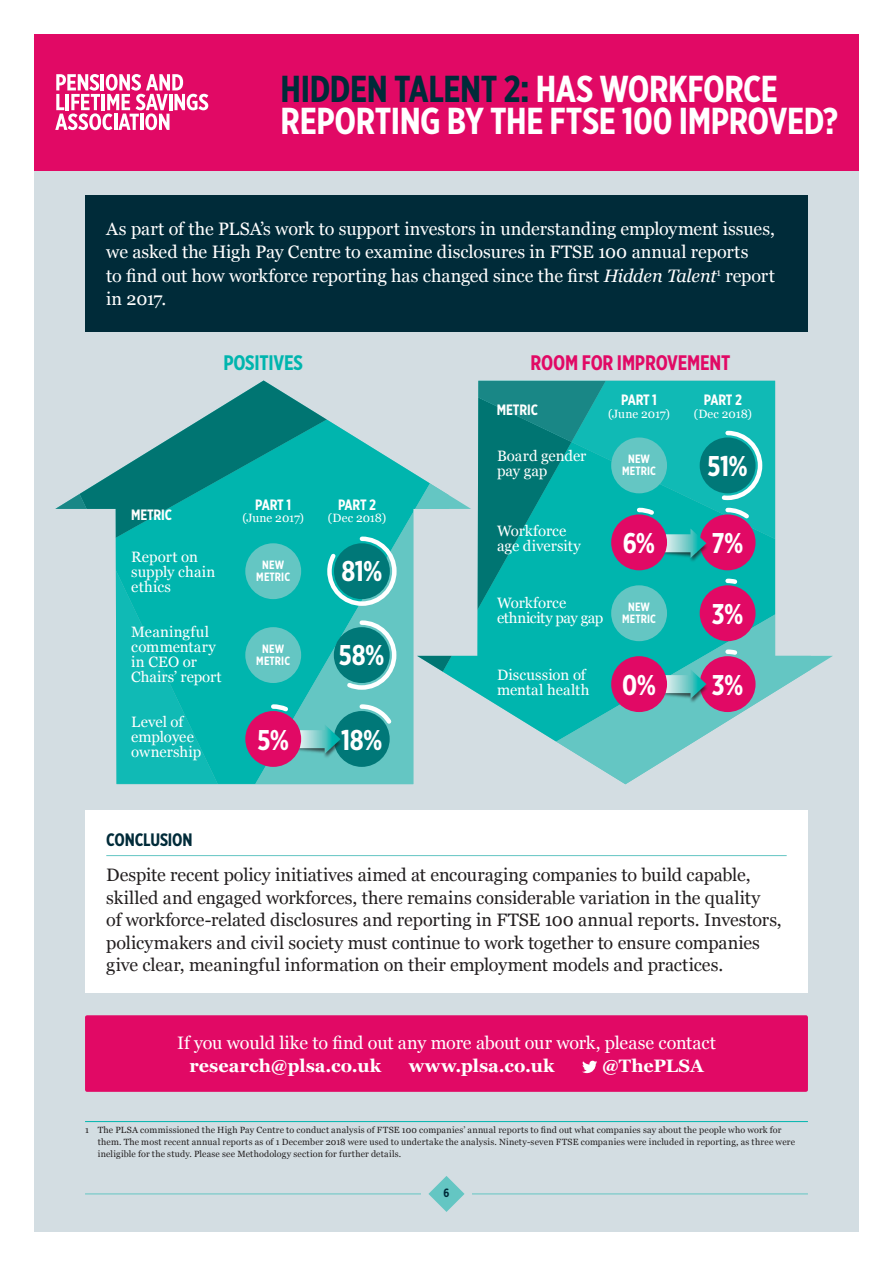
<style>
.page{position:relative;width:893px;height:1263px;background:#fff}
.page>*{position:absolute;margin:0;border:0;box-sizing:border-box;transform-origin:0 0}
.t1{font:700 37.5px/31.8px "Gotham X Narrow";letter-spacing:-.01em;color:#fff}
.t2{font:700 28.5px "Gotham X Narrow";letter-spacing:-.015em;color:#fff}
.t3{font:700 21px "Gotham X Narrow";letter-spacing:-.01em;color:#e10965}
.t4{font:700 21px "Gotham X Narrow";letter-spacing:-.01em;color:#00b5ae}
.t5{font:18px/22.5px "Georgia";letter-spacing:-.005em;color:#231f20}
.t6{font:18px/23.4px "Georgia";letter-spacing:-.005em;color:#fff}
.t7{font:700 18px "Georgia";letter-spacing:.005em;color:#fff}
.t8{font:700 18px "Gotham X Narrow";letter-spacing:-.01em;color:#002b39}
.t9{font:15px/15px "Georgia";letter-spacing:-.005em;color:#fff}
.t10{font:700 15px "Gotham X Narrow";letter-spacing:-.01em;color:#fff}
.t11{font:12px "Georgia";color:#fff}
.t12{font:700 12px/12px "Gotham X Narrow";letter-spacing:.01em;color:#fff;text-align:center}
.t13{font:700 12px "Gotham X Narrow";color:#002b39}
.t14{font:9px/11.7px "Georgia";letter-spacing:.02em;color:#231f20}
.s1{color:#002b39}
.s2{font-style:italic}
</style>
<div class="page">
<div style="left:34px;top:37px;width:825px;height:1195px;background:#d3dde2"></div>
<div style="left:85px;top:196px;width:723px;height:136px;background:#002b39"></div>
<div style="left:85px;top:810px;width:723px;height:183px;background:#fff"></div>
<hr style="left:85px;top:1121px;width:723px;height:1px;background:#00b5ae">
<div style="left:34px;top:34px;width:825px;height:136px;background:#e10965"></div>
<svg style="left:55px;top:74px;width:153px;height:56px"></svg>
<div style="left:85px;top:1015px;width:723px;height:77px;background:#e10965;border-radius:2px"></div>
<svg style="left:582px;top:1061px;width:15px;height:12px"></svg>
<hr style="left:106px;top:855px;width:681px;height:1px;background:#64c6c3">
<svg style="left:55px;top:380px;width:321px;height:404px"></svg>
<svg style="left:185px;top:450px;width:232px;height:334px;background:#18b6b1"></svg>
<svg style="left:417px;top:381px;width:359px;height:312px"></svg>
<svg style="left:477px;top:524px;width:356px;height:260px"></svg>
<svg style="left:357px;top:702px;width:38px;height:26px"></svg>
<div style="left:334px;top:711px;width:56px;height:56px;background:#007878;border-radius:50%"></div>
<svg style="left:344px;top:618px;width:55px;height:74px;background:#8cd5d2"></svg>
<div style="left:334px;top:627px;width:56px;height:56px;background:#007878;border-radius:50%"></div>
<svg style="left:325px;top:534px;width:74px;height:74px;background:#59cbc7"></svg>
<div style="left:334px;top:543px;width:56px;height:56px;background:#007878;border-radius:50%"></div>
<div style="left:295px;top:736px;width:47px;height:23px;background:#231f20;opacity:.75"></div>
<svg style="left:298px;top:724px;width:43px;height:30px"></svg>
<div style="left:245px;top:711px;width:56px;height:56px;background:#e10965;border-radius:50%"></div>
<svg style="left:269px;top:702px;width:23px;height:13px"></svg>
<svg style="left:723px;top:576px;width:17px;height:11px"></svg>
<div style="left:700px;top:585px;width:55px;height:56px;background:#e10965;border-radius:50%"></div>
<svg style="left:723px;top:647px;width:17px;height:11px"></svg>
<div style="left:700px;top:656px;width:55px;height:56px;background:#e10965;border-radius:50%"></div>
<div style="left:700px;top:514px;width:55px;height:56px;background:#e10965;border-radius:50%"></div>
<div style="left:661px;top:540px;width:47px;height:23px;background:#231f20;opacity:.75"></div>
<svg style="left:663px;top:528px;width:43px;height:30px"></svg>
<div style="left:661px;top:681px;width:47px;height:23px;background:#231f20;opacity:.75"></div>
<svg style="left:663px;top:669px;width:43px;height:30px"></svg>
<div style="left:611px;top:656px;width:56px;height:56px;background:#e10965;border-radius:50%"></div>
<div style="left:611px;top:514px;width:56px;height:56px;background:#e10965;border-radius:50%"></div>
<svg style="left:635px;top:505px;width:23px;height:13px"></svg>
<svg style="left:719px;top:428px;width:45px;height:94px;background:#54bec0"></svg>
<div style="left:700px;top:437px;width:55px;height:56px;background:#007878;border-radius:50%"></div>
<div style="left:245px;top:627px;width:56px;height:56px;background:#64c6c3;border-radius:50%"></div>
<div style="left:245px;top:543px;width:56px;height:56px;background:#64c6c3;border-radius:50%"></div>
<div style="left:611px;top:437px;width:56px;height:56px;background:#64c6c3;border-radius:50%"></div>
<div style="left:611px;top:585px;width:56px;height:56px;background:#64c6c3;border-radius:50%"></div>
<hr style="left:85px;top:1193px;width:336px;height:1px;background:#64c6c3">
<svg style="left:428px;top:1176px;width:36px;height:36px"></svg>
<hr style="left:472px;top:1193px;width:336px;height:1px;background:#64c6c3">
<h1 class="t1" style="left:281px;top:73px;width:559px"><span class="s1">HIDDEN TALENT 2:</span> HAS WORKFORCE<br>REPORTING BY THE FTSE 100 IMPROVED?</h1>
<p class="t6" style="left:106px;top:216px;width:670px">As part of the PLSA’s work to support investors in understanding employment issues, we asked the High Pay Centre to examine disclosures in FTSE 100 annual reports<br>to find out how workforce reporting has changed since the first <span class="s2">Hidden Talent</span><sup>1</sup> report in 2017.</p>
<p class="t4" style="left:223px;top:349px;width:81px">POSITIVES</p>
<p class="t3" style="left:531px;top:349px;width:201px">ROOM FOR IMPROVEMENT</p>
<p class="t10" style="left:131px;top:505px;width:42px">METRIC</p>
<p class="t9" style="left:131px;top:548px;width:85px">Report on supply chain ethics</p>
<p class="t9" style="left:131px;top:623px;width:92px">Meaningful commentary in CEO or<br>Chairs’ report</p>
<p class="t9" style="left:131px;top:713px;width:71px">Level of employee ownership</p>
<p class="t10" style="left:255px;top:495px;width:37px">PART 1</p>
<p class="t10" style="left:338px;top:495px;width:39px">PART 2</p>
<p class="t11" style="left:242px;top:509px;width:63px">(June 2017)</p>
<p class="t11" style="left:328px;top:509px;width:60px">(Dec 2018)</p>
<p class="t12" style="left:256px;top:558px;width:35px">NEW<br>METRIC</p>
<h2 class="t2" style="left:341px;top:554px;width:43px">81%</h2>
<p class="t12" style="left:256px;top:642px;width:35px">NEW<br>METRIC</p>
<h2 class="t2" style="left:339px;top:638px;width:47px">58%</h2>
<h2 class="t2" style="left:257px;top:722px;width:33px">5%</h2>
<h2 class="t2" style="left:341px;top:722px;width:43px">18%</h2>
<p class="t10" style="left:497px;top:400px;width:42px">METRIC</p>
<p class="t9" style="left:497px;top:448px;width:91px">Board gender pay gap</p>
<p class="t9" style="left:497px;top:523px;width:85px">Workforce age diversity</p>
<p class="t10" style="left:621px;top:390px;width:37px">PART 1</p>
<p class="t10" style="left:704px;top:390px;width:39px">PART 2</p>
<p class="t11" style="left:608px;top:405px;width:63px">(June 2017)</p>
<p class="t11" style="left:694px;top:405px;width:60px">(Dec 2018)</p>
<p class="t12" style="left:622px;top:453px;width:35px">NEW<br>METRIC</p>
<h2 class="t2" style="left:623px;top:525px;width:34px">6%</h2>
<h2 class="t2" style="left:707px;top:448px;width:42px">51%</h2>
<h2 class="t2" style="left:712px;top:525px;width:33px">7%</h2>
<p class="t9" style="left:497px;top:595px;width:108px">Workforce ethnicity pay gap</p>
<p class="t9" style="left:497px;top:667px;width:94px">Discussion of mental health</p>
<p class="t12" style="left:622px;top:600px;width:35px">NEW<br>METRIC</p>
<h2 class="t2" style="left:622px;top:667px;width:36px">0%</h2>
<h2 class="t2" style="left:712px;top:596px;width:33px">3%</h2>
<h2 class="t2" style="left:712px;top:667px;width:33px">3%</h2>
<p class="t8" style="left:106px;top:828px;width:88px">CONCLUSION</p>
<p class="t5" style="left:106px;top:863px;width:677px">Despite recent policy initiatives aimed at encouraging companies to build capable, skilled and engaged workforces, there remains considerable variation in the quality<br>of workforce-related disclosures and reporting in FTSE 100 annual reports. Investors, policymakers and civil society must continue to work together to ensure companies give clear, meaningful information on their employment models and practices.</p>
<p class="t6" style="left:177px;top:1030px;width:540px">If you would like to find out any more about our work, please contact</p>
<p class="t7" style="left:189px;top:1052px;width:193px">research@plsa.co.uk</p>
<p class="t7" style="left:409px;top:1052px;width:147px">www.plsa.co.uk</p>
<p class="t7" style="left:602px;top:1052px;width:103px">@ThePLSA</p>
<p class="t14" style="left:98px;top:1124px;width:699px;text-indent:-13px">1 The PLSA commissioned the High Pay Centre to conduct analysis of FTSE 100 companies’ annual reports to find out what companies say about the people who work for them. The most recent annual reports as of 1 December 2018 were used to undertake the analysis. Ninety-seven FTSE companies were included in reporting, as three were ineligible for the study. Please see Methodology section for further details.</p>
<p class="t13" style="left:443px;top:1185px;width:7px">6</p>
</div>
